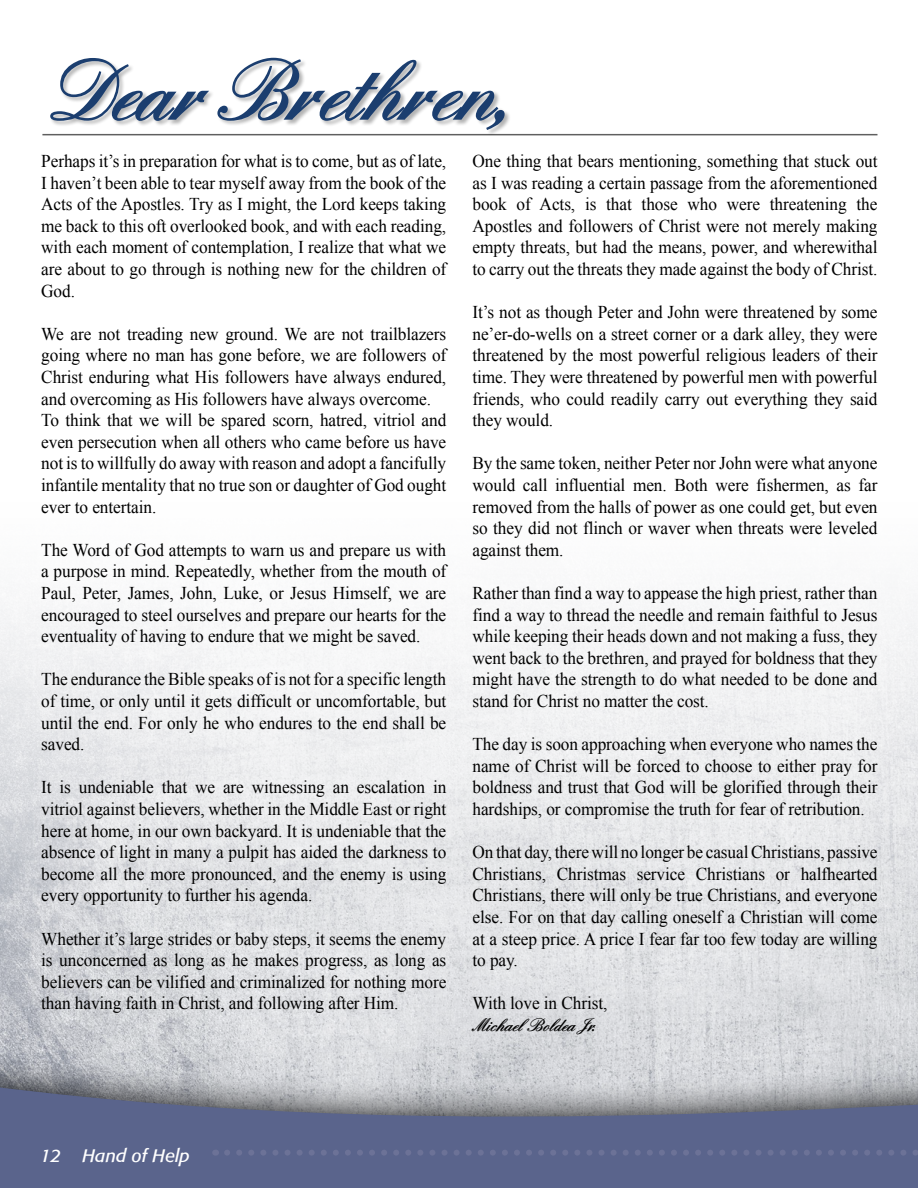
<style>
.page{position:relative;width:918px;height:1188px;background:#fff}
.page>*{position:absolute;margin:0;border:0;box-sizing:border-box;transform-origin:0 0}
.t1{font:700 85.5px "Quadrille Script Black Ssk";letter-spacing:-.02em;color:#1b3e6f;scale:.93 1}
._2014_Paragraph_Styl{font:18px/21.6px "Times New Roman";letter-spacing:-.005em;color:#000;text-align:justify;scale:.96 1}
._2014_Paragraph_Styl-2{font:700 18px "Quadrille Script Black Ssk";letter-spacing:-.005em;color:#000;scale:.96 1}
.No_Spacing{font:italic 18px "Formata";color:#fff}
</style>
<div class="page">
<img style="left:0;top:594px;width:918px;height:458px">
<div style="left:0;top:1052px;width:918px;height:136px;background:#000;opacity:.8"></div>
<svg style="left:0;top:1086px;width:918px;height:102px;fill:#5a648c"></svg>
<svg style="left:227px;top:1150px;width:691px;height:6px"></svg>
<hr style="left:42px;top:134px;width:835px;height:1px;background:#000">
<div style="left:50px;top:58px;width:461px;height:78px;background:#000;opacity:.3"></div>
<p class="t1" style="left:42px;top:40px;width:507px">Dear Brethren,</p>
<p class="_2014_Paragraph_Styl" style="left:41px;top:150px;width:423px">Perhaps it’s in preparation for what is to come, but as of late, I haven’t been able to tear myself away from the book of the Acts of the Apostles. Try as I might, the Lord keeps taking me back to this oft overlooked book, and with each reading, with each moment of contemplation, I realize that what we are about to go through is nothing new for the children of God.</p>
<p class="_2014_Paragraph_Styl" style="left:41px;top:323px;width:423px">We are not treading new ground. We are not trailblazers going where no man has gone before, we are followers of Christ enduring what His followers have always endured, and overcoming as His followers have always overcome.</p>
<p class="_2014_Paragraph_Styl" style="left:41px;top:410px;width:423px">To think that we will be spared scorn, hatred, vitriol and even persecution when all others who came before us have not is to willfully do away with reason and adopt a fancifully infantile mentality that no true son or daughter of God ought ever to entertain.</p>
<p class="_2014_Paragraph_Styl" style="left:41px;top:539px;width:423px">The Word of God attempts to warn us and prepare us with a purpose in mind. Repeatedly, whether from the mouth of Paul, Peter, James, John, Luke, or Jesus Himself, we are encouraged to steel ourselves and prepare our hearts for the eventuality of having to endure that we might be saved.</p>
<p class="_2014_Paragraph_Styl" style="left:41px;top:669px;width:424px">The endurance the Bible speaks of is not for a specific length of time, or only until it gets difficult or uncomfortable, but until the end. For only he who endures to the end shall be saved.</p>
<p class="_2014_Paragraph_Styl" style="left:41px;top:777px;width:423px">It is undeniable that we are witnessing an escalation in vitriol against believers, whether in the Middle East or right here at home, in our own backyard. It is undeniable that the absence of light in many a pulpit has aided the darkness to become all the more pronounced, and the enemy is using every opportunity to further his agenda.</p>
<p class="_2014_Paragraph_Styl" style="left:41px;top:928px;width:424px">Whether it’s large strides or baby steps, it seems the enemy is unconcerned as long as he makes progress, as long as believers can be vilified and criminalized for nothing more than having faith in Christ, and following after Him.</p>
<p class="_2014_Paragraph_Styl" style="left:473px;top:150px;width:423px">One thing that bears mentioning, something that stuck out as I was reading a certain passage from the aforementioned book of Acts, is that those who were threatening the Apostles and followers of Christ were not merely making empty threats, but had the means, power, and wherewithal to carry out the threats they made against the body of Christ.</p>
<p class="_2014_Paragraph_Styl" style="left:473px;top:302px;width:423px">It’s not as though Peter and John were threatened by some ne’er-do-wells on a street corner or a dark alley, they were threatened by the most powerful religious leaders of their time. They were threatened by powerful men with powerful friends, who could readily carry out everything they said they would.</p>
<p class="_2014_Paragraph_Styl" style="left:473px;top:453px;width:423px">By the same token, neither Peter nor John were what anyone would call influential men. Both were fishermen, as far removed from the halls of power as one could get, but even so they did not flinch or waver when threats were leveled against them.</p>
<p class="_2014_Paragraph_Styl" style="left:473px;top:582px;width:423px">Rather than find a way to appease the high priest, rather than find a way to thread the needle and remain faithful to Jesus while keeping their heads down and not making a fuss, they went back to the brethren, and prayed for boldness that they might have the strength to do what needed to be done and stand for Christ no matter the cost.</p>
<p class="_2014_Paragraph_Styl" style="left:473px;top:734px;width:423px">The day is soon approaching when everyone who names the name of Christ will be forced to choose to either pray for boldness and trust that God will be glorified through their hardships, or compromise the truth for fear of retribution.</p>
<p class="_2014_Paragraph_Styl" style="left:473px;top:842px;width:423px">On that day, there will no longer be casual Christians, passive Christians, Christmas service Christians or halfhearted Christians, there will only be true Christians, and everyone else. For on that day calling oneself a Christian will come at a steep price. A price I fear far too few today are willing to pay.</p>
<p class="_2014_Paragraph_Styl" style="left:473px;top:993px;width:142px">With love in Christ,</p>
<p class="_2014_Paragraph_Styl-2" style="left:473px;top:1014px;width:132px">Michael Boldea Jr.</p>
<p class="No_Spacing" style="left:40px;top:1144px;width:151px">12 Hand of Help</p>
</div>
